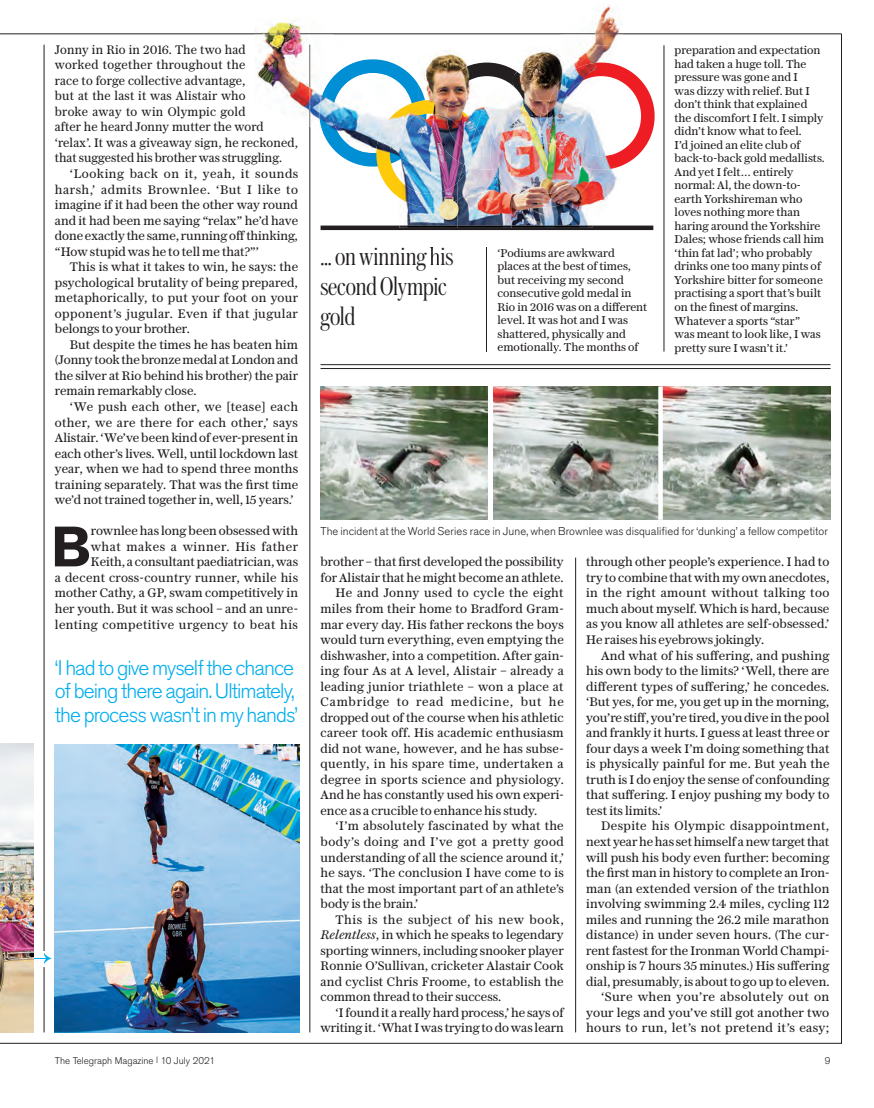
<style>
.page{position:relative;width:874px;height:1108px;background:#fff}
.page>*{position:absolute;margin:0;border:0;box-sizing:border-box;transform-origin:0 0}
.t1{font:700 56.25px "Akzidenz Grotesk Std";color:#231f20}
.t2{font:300 27px/30px "Austin News Headline Cond";color:#231f20}
.t3{font:300 21px/23.2px "Akzidenz Grotesk Std";letter-spacing:-.045em;color:#00aeef}
.t4{font:12.3px/15.5px "Austin News Text";letter-spacing:.01em;color:#231f20;text-align:justify}
.t5{font:12.3px "Austin News Text";letter-spacing:.03em;color:#231f20}
.t6{font:12.3px "Austin News Text";letter-spacing:.06em;color:#231f20}
.t7{font:12.3px "Austin News Text";letter-spacing:.04em;color:#231f20}
.t8{font:11.25px/13.5px "Austin News Text";color:#231f20}
.t9{font:300 11.25px "Akzidenz Grotesk Std";letter-spacing:.005em;color:#231f20}
.t10{font:300 9.75px "Akzidenz Grotesk Std";color:#231f20}
.s1{font-style:italic}
</style>
<div class="page">
<hr style="left:44px;top:45px;width:1px;height:987px;background:#231f20">
<div style="left:38px;top:951px;width:12px;height:15px;background:#fff"></div>
<hr style="left:309px;top:127px;width:1px;height:905px;background:#231f20">
<hr style="left:0;top:33px;width:841px;height:1px;background:#231f20">
<hr style="left:0;top:1042px;width:841px;height:1px;background:#231f20">
<hr style="left:841px;top:34px;width:1px;height:1008px;background:#231f20">
<hr style="left:575px;top:557px;width:1px;height:475px;background:#231f20">
<img style="left:55px;top:744px;width:244px;height:288px">
<svg style="left:34px;top:953px;width:17px;height:10px"></svg>
<img style="left:0;top:743px;width:34px;height:289px">
<img style="left:320px;top:386px;width:510px;height:133px">
<hr style="left:488px;top:386px;width:4px;height:133px;background:#fff">
<svg style="left:658px;top:386px;width:4px;height:133px"></svg>
<svg style="left:321px;top:207px;width:332px;height:139px"></svg>
<svg style="left:430px;top:247px;width:10px;height:18px"></svg>
<svg style="left:553px;top:345px;width:6px;height:8px"></svg>
<hr style="left:320px;top:364px;width:510px;height:1px;background:#231f20">
<hr style="left:320px;top:368px;width:510px;height:1px;background:#231f20">
<svg style="left:620px;top:67px;width:34px;height:100px"></svg>
<img style="left:255px;top:6px;width:369px;height:126px">
<img style="left:309px;top:45px;width:1px;height:82px">
<img style="left:255px;top:33px;width:368px;height:1px">
<img style="left:320px;top:45px;width:92px;height:120px">
<img style="left:319px;top:60px;width:107px;height:103px">
<img style="left:376px;top:100px;width:81px;height:107px">
<img style="left:433px;top:66px;width:78px;height:98px">
<img style="left:433px;top:100px;width:16px;height:17px">
<img style="left:511px;top:45px;width:109px;height:180px">
<img style="left:510px;top:69px;width:28px;height:3px">
<img style="left:575px;top:106px;width:22px;height:101px">
<img style="left:575px;top:112px;width:41px;height:58px">
<img style="left:457px;top:86px;width:118px;height:139px">
<img style="left:457px;top:127px;width:26px;height:73px">
<img style="left:464px;top:72px;width:76px;height:98px">
<img style="left:468px;top:152px;width:15px;height:17px">
<img style="left:490px;top:100px;width:78px;height:96px">
<img style="left:547px;top:76px;width:19px;height:47px">
<svg style="left:320px;top:225px;width:333px;height:5px"></svg>
<img style="left:399px;top:225px;width:194px;height:3px">
<hr style="left:486px;top:247px;width:1px;height:104px;background:#231f20">
<hr style="left:663px;top:45px;width:1px;height:306px;background:#231f20">
<p class="t4" style="left:55px;top:43px;width:245px;text-align:left">Jonny in Rio in 2016. The two had<br>worked together throughout the<br>race to forge collective advantage,<br>but at the last it was Alistair who<br>broke away to win Olympic gold<br>after he heard Jonny mutter the word ‘relax’. It was a giveaway sign, he reckoned, that suggested his brother was struggling.</p>
<p class="t4" style="left:55px;top:168px;width:245px;text-indent:15px">‘Looking back on it, yeah, it sounds harsh,’ admits Brownlee. ‘But I like to imagine if it had been the other way round and it had been me saying “relax” he’d have doneexactly thesame, running offthinking, “How stupid was he to tell me that?”’</p>
<p class="t4" style="left:55px;top:261px;width:245px;text-indent:15px">This is what it takes to win, he says: the psychological brutality of being prepared, metaphorically, to put your foot on your opponent’s jugular. Even if that jugular belongs to your brother.</p>
<p class="t4" style="left:55px;top:338px;width:244px;text-indent:15px">But despite the times he has beaten him (Jonnytookthe bronzemedal at London and the silver at Rio behind his brother) the pair remain remarkably close.</p>
<p class="t4" style="left:55px;top:400px;width:245px;text-indent:15px">‘We push each other, we [tease] each other, we are there for each other,’ says Alistair. ‘We’ve been kind of ever-present in each other’s lives. Well, until lockdown last year, when we had to spend three months training separately. That was the first time we’d not trained together in, well, 15 years.’</p>
<h1 class="t1" style="left:51px;top:514px;width:41px">B</h1>
<p class="t4" style="left:55px;top:525px;width:245px;text-align:right">rownlee has long been obsessed with<br>what makes a winner. His father Keith, aconsultant paediatrician, was<br>a decent cross-country runner, while his mother Cathy, a GP, swam competitively in her youth. But it was school – and an unre&shy;lenting competitive urgency to beat his</p>
<h3 class="t3" style="left:55px;top:656px;width:244px">‘I had to give myself the chance of being there again. Ultimately, the process wasn’t in my hands’</h3>
<h2 class="t2" style="left:320px;top:241px;width:135px">...onwinning is second Olympic gold</h2>
<p class="t8" style="left:497px;top:247px;width:151px">‘Podiums are awkward places at the best of times, but receiving my second consecutive gold medal in<br>Rio in 2016 was on a different level. It was hot and I was shattered, physically and emotionall . The months of</p>
<p class="t8" style="left:674px;top:45px;width:152px">preparation and expectation had taken a huge toll. The pressure was gone and I<br>was dizzy with relief. But I don’t think that explained the discomfort I felt. I simply didn’t know what to feel.<br>I’d joined an elite club of back-to-back gold medallists.<br>And yet I felt… entirely normal: Al, the down-to&shy;earth Yorkshireman who loves nothing more than haring around the Yorkshire<br>Dales; whose friends call him ‘thin fat lad’; who probably drinks one too many pints of<br>Yorkshire bitter for someone practising a sport that’s built on the finest of margins.<br>Whatever a sports “star”<br>was meant to look like, I was pretty sure I wasn’t it.’</p>
<p class="t9" style="left:320px;top:525px;width:509px">The incident at the World Series race in June, when Brownlee was disqualified for ‘dunking’ a fellow competitor</p>
<p class="t4" style="left:320px;top:556px;width:245px">brother – that first developed the possibility</p>
<p class="t4" style="left:320px;top:571px;width:245px">for Alistair that he might become an athlete.</p>
<p class="t5" style="left:335px;top:588px;width:229px">He and Jonny used to cycle the eight</p>
<p class="t4" style="left:320px;top:602px;width:245px">miles from their home to Bradford Gram-</p>
<p class="t4" style="left:320px;top:618px;width:245px">mar every day. His father reckons the boys</p>
<p class="t4" style="left:320px;top:633px;width:245px">would turn everything, even emptying the</p>
<p class="t4" style="left:320px;top:649px;width:245px">dishwasher, into a competition. After gain-</p>
<p class="t4" style="left:320px;top:664px;width:245px">ing four As at A level, Alistair – already a</p>
<p class="t4" style="left:320px;top:680px;width:244px">leading junior triathlete – won a place at</p>
<p class="t6" style="left:320px;top:697px;width:245px">Cambridge to read medicine, but he</p>
<p class="t4" style="left:320px;top:711px;width:245px">dropped out of the course when his athletic</p>
<p class="t4" style="left:320px;top:726px;width:245px">career took off. His academic enthusiasm</p>
<p class="t4" style="left:320px;top:742px;width:245px">did not wane, however, and he has subse-</p>
<p class="t4" style="left:320px;top:757px;width:244px">quently, in his spare time, undertaken a</p>
<p class="t4" style="left:320px;top:773px;width:245px">degree in sports science and physiology.</p>
<p class="t4" style="left:320px;top:789px;width:245px">And he has constantly used his own experi-</p>
<p class="t4" style="left:320px;top:804px;width:218px">ence as a crucible to enhance his study.</p>
<p class="t4" style="left:335px;top:820px;width:230px">‘I’m absolutely fascinated by what the</p>
<p class="t5" style="left:320px;top:837px;width:245px">body’s doing and I’ve got a pretty good</p>
<p class="t4" style="left:320px;top:851px;width:245px">understanding of all the science around it,’</p>
<p class="t4" style="left:320px;top:866px;width:245px">he says. ‘The conclusion I have come to is</p>
<p class="t4" style="left:320px;top:882px;width:245px">that the most important part of an athlete’s</p>
<p class="t4" style="left:320px;top:897px;width:99px">body is the brain.’</p>
<p class="t7" style="left:335px;top:914px;width:230px">This is the subject of his new book,</p>
<p class="t4" style="left:320px;top:928px;width:244px"><span class="s1">Relentless</span>, in which he speaks to legendary</p>
<p class="t4" style="left:320px;top:944px;width:245px">sporting winners, including snooker player</p>
<p class="t4" style="left:320px;top:959px;width:244px">Ronnie O’Sullivan, cricketer Alastair Cook</p>
<p class="t4" style="left:320px;top:975px;width:244px">and cyclist Chris Froome, to establish the</p>
<p class="t4" style="left:320px;top:990px;width:182px">common thread to their success.</p>
<p class="t4" style="left:335px;top:1006px;width:230px">‘Ifound it areallyhardprocess,’he says of</p>
<p class="t4" style="left:320px;top:1021px;width:245px">writing it.‘WhatIwas trying to do was learn</p>
<p class="t4" style="left:586px;top:556px;width:245px">through other people’s experience. I had to try to combine that with my own anecdotes, in the right amount without talking too much about myself. Which is hard, because as you know all athletes are self-obsessed.’ He raises his eyebrows jokingly.</p>
<p class="t4" style="left:586px;top:649px;width:245px;text-indent:15px">And what of his suffering, and pushing his own body to the limits? ‘Well, there are different types of suffering,’ he concedes. ‘But yes, for me, you get up in the morning, you’re stiff,you’retired,you dive inthepool and frankly it hurts. I guess at least three or four days a week I’m doing something that is physically painful for me. But yeah the truth is I do enjoy the sense of confounding that suffering. I enjoy pushing my body to test its limits.’</p>
<p class="t4" style="left:586px;top:820px;width:245px;text-align:right">Despite his Olympic disappointment, nextyear he has sethimself anew targetthat will push his body even further: becoming the first man in history to complete an Iron&shy;man (an extended version of the triathlon involving swimming 2.4 miles, cycling 112 miles and running the 26.2 mile marathon distance) in under seven hours. (The cur&shy;rent fastest for the Ironman World Champi&shy;onship is 7 hours 35 minutes.) His suffering dial,presumably, is about to goup to eleven. ‘Sure when you’re absolutely out on your legs and you’ve still got another two hours to run, let’s not pretend it’s easy;</p>
<p class="t10" style="left:55px;top:1054px;width:162px">The Telegraph Magazine <sup>|</sup> 10 July 2021</p>
<p class="t10" style="left:824px;top:1054px;width:7px">9</p>
</div>
